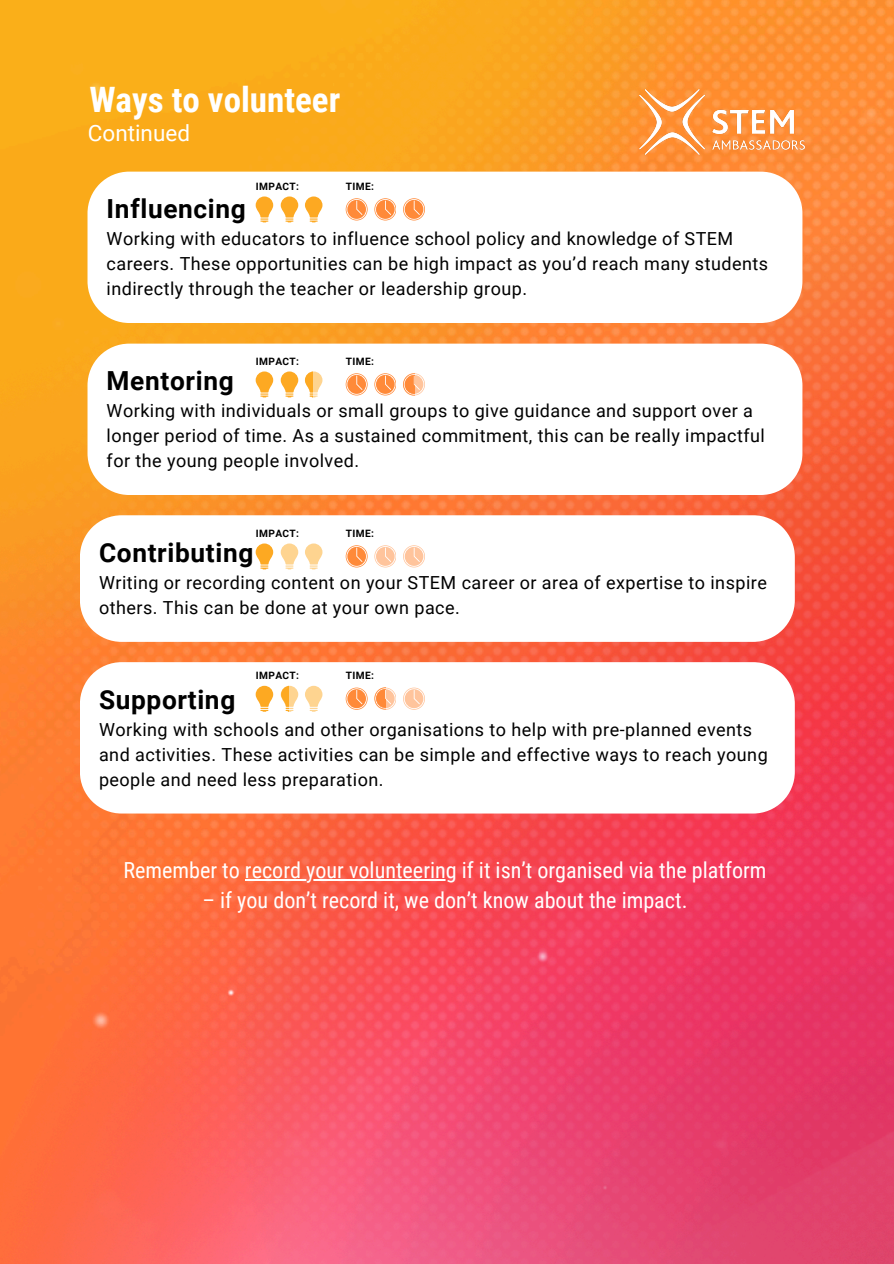
<style>
.page{position:relative;width:894px;height:1264px;background:#fff}
.page>*{position:absolute;margin:0;border:0;box-sizing:border-box;transform-origin:0 0}
.t1{font:700 34.95px "Roboto Condensed";color:#fff}
.t2{font:700 26.25px "Roboto";letter-spacing:.025em;color:#000}
.t3{font:22.5px "Roboto";color:#fff}
.t4{font:22.2px "Roboto Condensed";color:#fff}
.t5{font:18px/24.8px "Roboto";letter-spacing:.025em;color:#000}
.t6{font:700 10.2px "Roboto";letter-spacing:.035em;color:#000}
</style>
<div class="page">
<img style="left:0;top:0;width:893px;height:1263px">
<img style="left:639px;top:89px;width:165px;height:66px">
<svg style="left:87px;top:172px;width:715px;height:151px"></svg>
<svg style="left:87px;top:343px;width:715px;height:152px"></svg>
<svg style="left:80px;top:515px;width:714px;height:127px"></svg>
<svg style="left:80px;top:662px;width:714px;height:151px"></svg>
<hr style="left:245px;top:879px;width:211px;height:1px;background:#fff">
<svg style="left:374px;top:198px;width:21px;height:22px"></svg>
<svg style="left:255px;top:196px;width:18px;height:26px"></svg>
<svg style="left:305px;top:196px;width:17px;height:26px"></svg>
<svg style="left:280px;top:196px;width:18px;height:26px"></svg>
<svg style="left:345px;top:198px;width:22px;height:22px"></svg>
<svg style="left:403px;top:198px;width:21px;height:22px"></svg>
<svg style="left:374px;top:373px;width:21px;height:22px"></svg>
<svg style="left:255px;top:371px;width:18px;height:26px"></svg>
<svg style="left:280px;top:371px;width:18px;height:26px"></svg>
<svg style="left:345px;top:373px;width:22px;height:22px"></svg>
<svg style="left:305px;top:371px;width:17px;height:26px"></svg>
<svg style="left:403px;top:373px;width:21px;height:22px"></svg>
<svg style="left:374px;top:545px;width:21px;height:22px"></svg>
<svg style="left:255px;top:543px;width:18px;height:26px"></svg>
<svg style="left:305px;top:543px;width:17px;height:26px"></svg>
<svg style="left:280px;top:543px;width:18px;height:26px"></svg>
<svg style="left:345px;top:545px;width:22px;height:22px"></svg>
<svg style="left:403px;top:545px;width:21px;height:22px"></svg>
<svg style="left:255px;top:685px;width:18px;height:26px"></svg>
<svg style="left:305px;top:685px;width:17px;height:26px"></svg>
<svg style="left:345px;top:687px;width:22px;height:22px"></svg>
<svg style="left:403px;top:687px;width:21px;height:22px"></svg>
<svg style="left:280px;top:685px;width:18px;height:26px"></svg>
<svg style="left:374px;top:687px;width:21px;height:22px"></svg>
<h2 class="t1" style="left:89px;top:80px;width:252px">Ways to volunteer</h2>
<p class="t3" style="left:88px;top:120px;width:103px">Continued</p>
<h3 class="t6" style="left:256px;top:180px;width:45px">IMPACT:</h3>
<p class="t6" style="left:346px;top:180px;width:30px">TIME:</p>
<p class="t2" style="left:107px;top:194px;width:141px">Influencing</p>
<p class="t5" style="left:107px;top:227px;width:662px">Working with educators to influence school policy and knowledge of STEM careers. These opportunities can be high impact as you’d reach many students indirectly through the teacher or leadership group.</p>
<p class="t6" style="left:256px;top:355px;width:45px">IMPACT:</p>
<p class="t6" style="left:346px;top:355px;width:30px">TIME:</p>
<h3 class="t2" style="left:107px;top:366px;width:129px">Mentoring</h3>
<p class="t5" style="left:107px;top:399px;width:659px">Working with individuals or small groups to give guidance and support over a longer period of time. As a sustained commitment, this can be really impactful for the young people involved.</p>
<p class="t6" style="left:256px;top:527px;width:45px">IMPACT:</p>
<p class="t6" style="left:346px;top:527px;width:30px">TIME:</p>
<p class="t2" style="left:99px;top:538px;width:156px">Contributing</p>
<p class="t5" style="left:99px;top:570px;width:669px">Writing or recording content on your STEM career or area of expertise to inspire others. This can be done at your own pace.</p>
<p class="t6" style="left:256px;top:669px;width:45px">IMPACT:</p>
<p class="t6" style="left:346px;top:669px;width:30px">TIME:</p>
<p class="t2" style="left:99px;top:684px;width:138px">Supporting</p>
<p class="t5" style="left:99px;top:717px;width:670px">Working with schools and other organisations to help with pre-planned events and activities. These activities can be simple and effective ways to reach young people and need less preparation.</p>
<p class="t4" style="left:123px;top:857px;width:644px">Remember to record your volunteering if it isn’t organised via the platform</p>
<p class="t4" style="left:202px;top:887px;width:486px">– if you don’t record it, we don’t know about the impact.</p>
</div>
